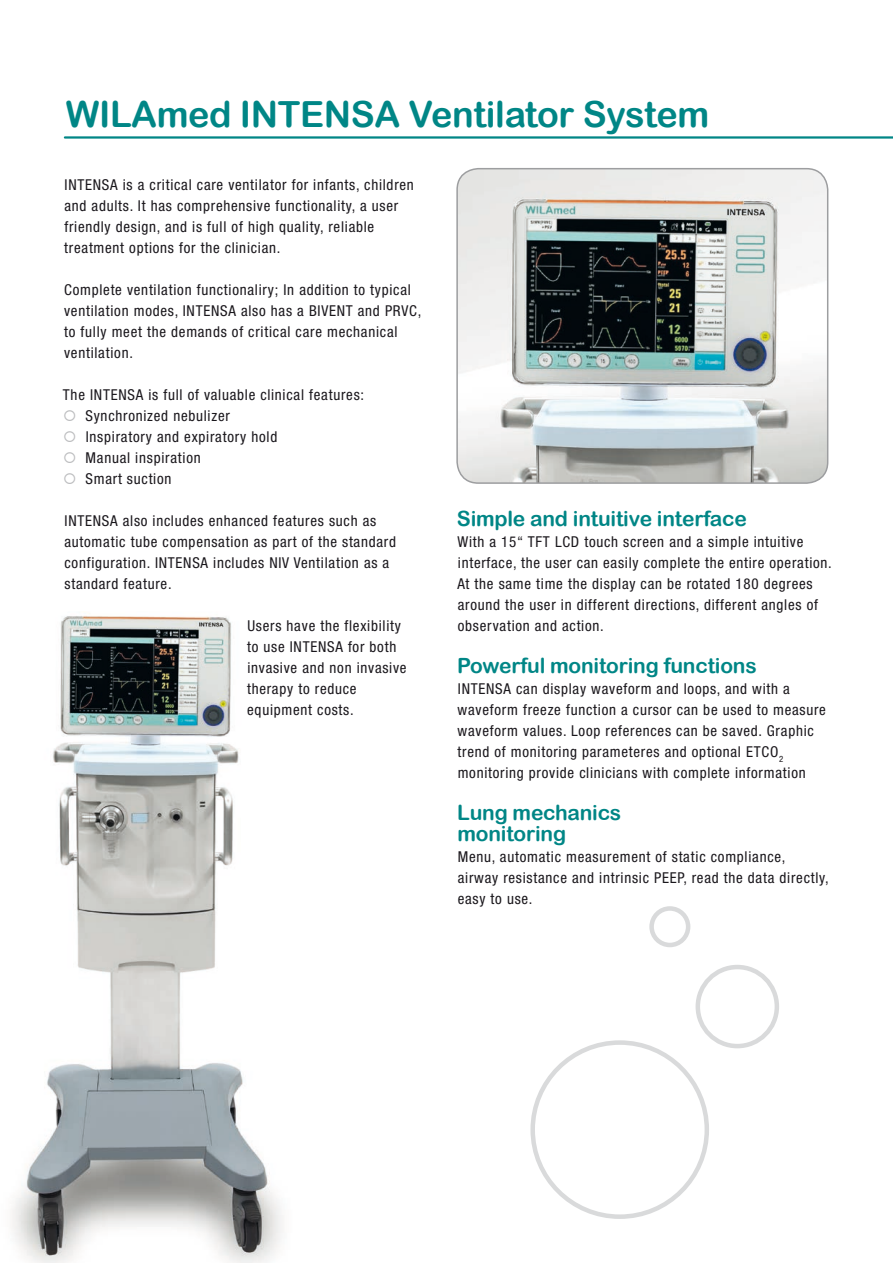
<style>
.page{position:relative;width:893px;height:1263px;background:#fff}
.page>*{position:absolute;margin:0;border:0;box-sizing:border-box;transform-origin:0 0}
.t1{font:36px "Arial Rounded MT Bold";letter-spacing:-.01em;color:#008686}
.t2{font:21px/21px "Arial Rounded MT Bold";letter-spacing:-.01em;color:#008686}
.Fliesstext{font:condensed 15px/21px "Helvetica Neue";letter-spacing:.05em;color:#1a171c}
</style>
<div class="page">
<div style="left:696px;top:965px;width:83px;height:83px;border:4px solid #d9dadb;border-radius:50%"></div>
<div style="left:530px;top:1040px;width:179px;height:179px;border:4px solid #d9dadb;border-radius:50%"></div>
<div style="left:649px;top:906px;width:41px;height:41px;border:4px solid #d9dadb;border-radius:50%"></div>
<img style="left:12px;top:616px;width:271px;height:647px">
<hr style="left:65px;top:136px;width:828px;height:3px;background:#008686">
<img style="left:459px;top:169px;width:369px;height:312px">
<div style="left:456px;top:168px;width:372px;height:316px;border:2px solid #9d9ea0;border-radius:21px"></div>
<h1 class="t1" style="left:66px;top:93px;width:645px">WILAmed INTENSA Ventilator System</h1>
<p class="Fliesstext" style="left:64px;top:174px;width:351px">INTENSA is a critical care ventilator for infants, children and adults. It has comprehensive functionality, a user friendly design, and is full of high quality, reliable treatment options for the clinician.</p>
<p class="Fliesstext" style="left:64px;top:279px;width:359px">Complete ventilation functionaliry; In addition to typical ventilation modes, INTENSA also has a BIVENT and PRVC, to fully meet the demands of critical care mechanical ventilation.</p>
<p class="Fliesstext" style="left:63px;top:384px;width:303px">The INTENSA is full of valuable clinical features:</p>
<p class="Fliesstext" style="left:86px;top:405px;width:146px">Synchronized nebulizer</p>
<p class="Fliesstext" style="left:86px;top:426px;width:193px">Inspiratory and expiratory hold</p>
<p class="Fliesstext" style="left:86px;top:447px;width:117px">Manual inspiration</p>
<p class="Fliesstext" style="left:86px;top:468px;width:87px">Smart suction</p>
<p class="Fliesstext" style="left:64px;top:510px;width:333px">INTENSA also includes enhanced features such as automatic tube compensation as part of the standard configuration. INTENSA includes NIV Ventilation as a standard feature.</p>
<p class="Fliesstext" style="left:247px;top:615px;width:161px">Users have the flexibility to use INTENSA for both invasive and non invasive therapy to reduce equipment costs.</p>
<h2 class="t2" style="left:457px;top:508px;width:292px">Simple and intuitive interface</h2>
<p class="Fliesstext" style="left:457px;top:531px;width:376px">With a 15“ TFT LCD touch screen and a simple intuitive interface, the user can easily complete the entire operation.<br>At the same time the display can be rotated 180 degrees around the user in different directions, different angles of observation and action.</p>
<h2 class="t2" style="left:457px;top:655px;width:301px">Powerful monitoring functions</h2>
<p class="Fliesstext" style="left:458px;top:678px;width:370px">INTENSA can display waveform and loops, and with a waveform freeze function a cursor can be used to measure waveform values. Loop references can be saved. Graphic trend of monitoring parameteres and optional ETCO<sub>2 </sub>monitoring provide clinicians with complete information</p>
<h2 class="t2" style="left:457px;top:802px;width:166px">Lung mechanics monitoring</h2>
<p class="Fliesstext" style="left:458px;top:846px;width:373px">Menu, automatic measurement of static compliance, airway resistance and intrinsic PEEP, read the data directly, easy to use.</p>
</div>
